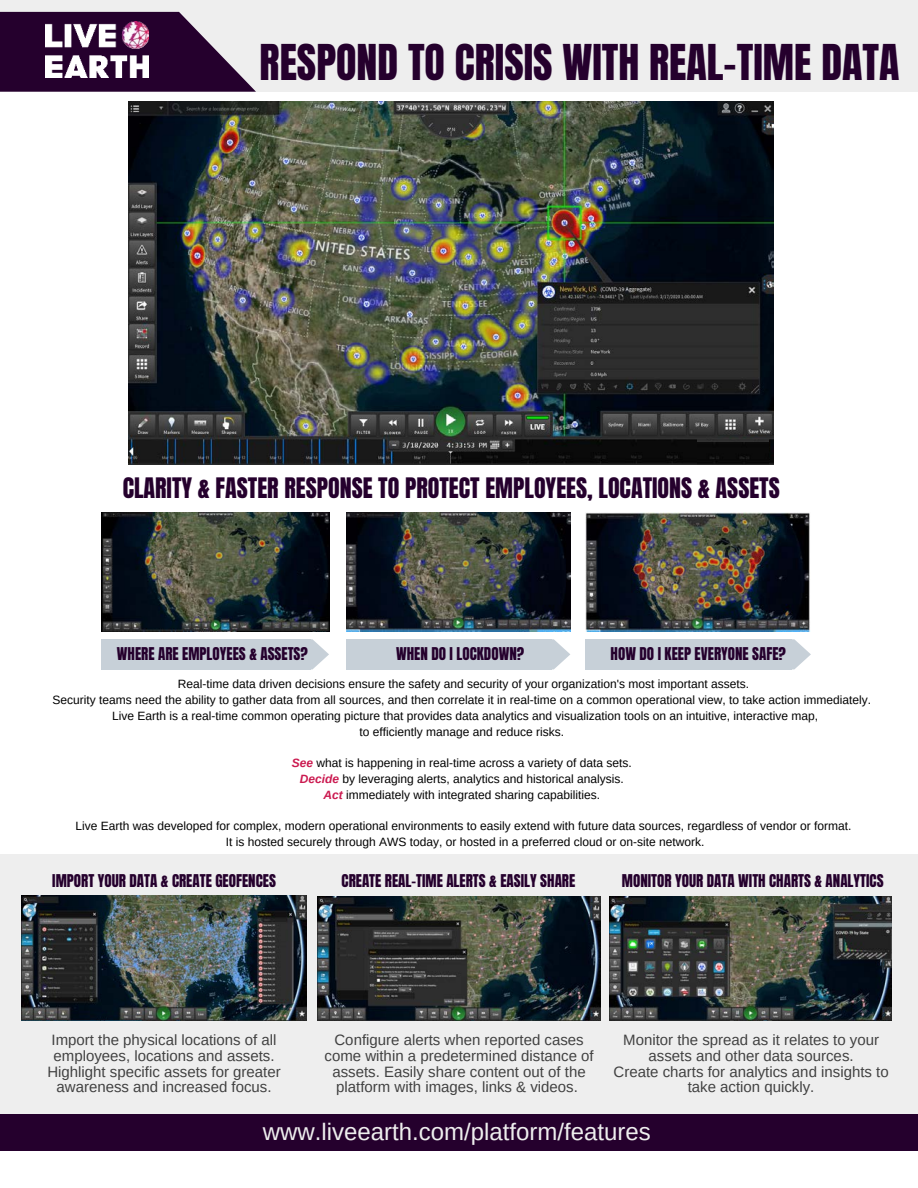
<style>
.page{position:relative;width:918px;height:1188px;background:#fff}
.page>*{position:absolute;margin:0;border:0;box-sizing:border-box;transform-origin:0 0}
.t1{font:42px "Anton";color:#25002d}
.t2{font:24px "Anton";color:#25002d}
.t3{font:24px "Arimo";color:#eee}
.t4{font:15px/15.9px "Arimo";color:#414141;text-align:center}
.t5{font:15px "Anton";color:#25002d}
.t6{font:12px/15.8px "Arimo";color:#000;text-align:center}
.s1{font-weight:700;font-style:italic;color:#cb1a50}
</style>
<div class="page">
<div style="left:0;top:854px;width:918px;height:278px;background:#eee"></div>
<div style="left:0;top:1114px;width:918px;height:37px;background:#25002d"></div>
<div style="left:0;top:0;width:918px;height:92px;background:#eee"></div>
<svg style="left:0;top:12px;width:256px;height:80px"></svg>
<img style="left:101px;top:512px;width:229px;height:119px">
<img style="left:346px;top:512px;width:224px;height:119px">
<img style="left:586px;top:512px;width:224px;height:119px">
<svg style="left:792px;top:639px;width:19px;height:30px"></svg>
<div style="left:586px;top:639px;width:206px;height:30px;background:#c7d0d8"></div>
<div style="left:346px;top:639px;width:206px;height:30px;background:#c7d0d8"></div>
<div style="left:101px;top:639px;width:209px;height:30px;background:#c7d0d8"></div>
<svg style="left:552px;top:639px;width:18px;height:30px"></svg>
<svg style="left:310px;top:639px;width:19px;height:30px"></svg>
<img style="left:21px;top:895px;width:286px;height:125px">
<img style="left:317px;top:896px;width:284px;height:124px">
<img style="left:610px;top:896px;width:282px;height:124px">
<img style="left:129px;top:102px;width:644px;height:363px">
<img style="left:45px;top:21px;width:103px;height:56px">
<img style="left:697px;top:440px;width:72px;height:24px">
<h1 class="t1" style="left:260px;top:41px;width:641px">RESPOND TO CRISIS WITH REAL-TIME DATA</h1>
<h2 class="t2" style="left:123px;top:475px;width:659px">CLARITY &amp; FASTER RESPONSE TO PROTECT EMPLOYEES, LOCATIONS &amp; ASSETS</h2>
<p class="t5" style="left:117px;top:646px;width:193px">WHERE ARE EMPLOYEES &amp; ASSETS?</p>
<p class="t5" style="left:396px;top:646px;width:130px">WHEN DO I LOCKDOWN?</p>
<p class="t5" style="left:611px;top:646px;width:177px">HOW DO I KEEP EVERYONE SAFE?</p>
<p class="t6" style="left:53px;top:677px;width:820px">Real-time data driven decisions ensure the safety and security of your organization's most important assets.<br>Security teams need the ability to gather data from all sources, and then correlate it in real-time on a common operational view, to take action immediately.<br>Live Earth is a real-time common operating picture that provides data analytics and visualization tools on an intuitive, interactive map,<br>to efficiently manage and reduce risks.</p>
<p class="t6" style="left:292px;top:755px;width:341px"><span class="s1">See</span> what is happening in real-time across a variety of data sets.<br><span class="s1">Decide</span> by leveraging alerts, analytics and historical analysis.<br><span class="s1">Act</span> immediately with integrated sharing capabilities.</p>
<p class="t6" style="left:76px;top:818px;width:777px">Live Earth was developed for complex, modern operational environments to easily extend with future data sources, regardless of vendor or format.<br>It is hosted securely through AWS today, or hosted in a preferred cloud or on-site network.</p>
<p class="t5" style="left:52px;top:873px;width:225px">IMPORT YOUR DATA &amp; CREATE GEOFENCES</p>
<p class="t5" style="left:622px;top:873px;width:263px">MONITOR YOUR DATA WITH CHARTS &amp; ANALYTICS</p>
<p class="t5" style="left:342px;top:873px;width:235px">CREATE REAL-TIME ALERTS &amp; EASILY SHARE</p>
<p class="t4" style="left:47px;top:1032px;width:235px">Import the physical locations of all employees, locations and assets.<br>Highlight specific assets for greater awareness and increased focus.</p>
<p class="t4" style="left:614px;top:1032px;width:277px">Monitor the spread as it relates to your assets and other data sources.<br>Create charts for analytics and insights to take action quickly.</p>
<p class="t4" style="left:325px;top:1032px;width:271px">Configure alerts when reported cases come within a predetermined distance of assets. Easily share content out of the platform with images, links &amp; videos.</p>
<h2 class="t3" style="left:263px;top:1117px;width:390px">www.liveearth.com/platform/features</h2>
</div>
